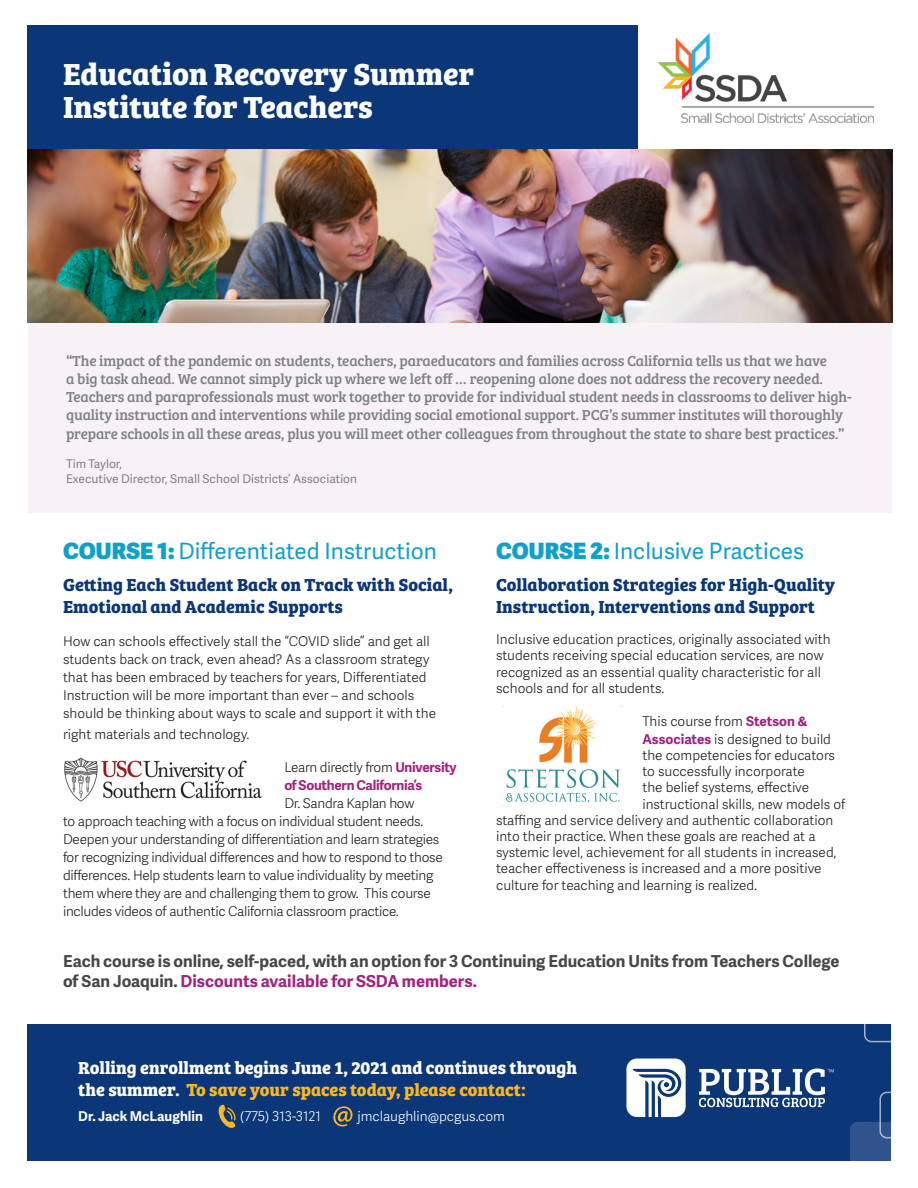
<style>
.page{position:relative;width:918px;height:1188px;background:#fff}
.page>*{position:absolute;margin:0;border:0;box-sizing:border-box;transform-origin:0 0}
.t1{font:700 31.5px/33px "Bree Serif";color:#fff}
.t2{font:22.5px "Adelle Sans";color:#10a0ca}
.t3{font:700 18px/21.6px "Bree Serif";color:#0b3678}
.t4{font:700 18px/21.6px "Bree Serif";color:#fff}
.t5{font:700 16.5px/19.8px "Adelle Sans";color:#464748}
.t6{font:15px/18px "Bree Serif";letter-spacing:-.01em;color:#808285}
.t7{font:13.5px/18px "Adelle Sans Lt";color:#231f20}
.t8{font:13.5px "Adelle Sans Lt";letter-spacing:-.02em;color:#231f20}
.t9{font:13.5px "Adelle Sans Lt";color:#fff}
.t10{font:700 13.5px "Adelle Sans";letter-spacing:-.02em;color:#a12380}
.t11{font:700 13.5px "Adelle Sans";color:#fff}
.t12{font:12px "Adelle Sans";color:#808285}
.s1{font-family:"Adelle Sans Hv"}
.s2{font-family:"Adelle Sans";font-weight:700;color:#a12380}
.s3{color:#a12380}
.s4{color:#fab721}
</style>
<div class="page">
<div style="left:28px;top:322px;width:864px;height:191px;background:#f8f1f6"></div>
<div style="left:27px;top:1024px;width:864px;height:137px;background:#0b3678"></div>
<svg style="left:864px;top:1024px;width:27px;height:18px"></svg>
<svg style="left:879px;top:1092px;width:12px;height:30px"></svg>
<svg style="left:851px;top:1123px;width:57px;height:57px"></svg>
<div style="left:850px;top:1122px;width:59px;height:59px;border:2px solid #fff;border-radius:7px"></div>
<svg style="left:218px;top:1105px;width:18px;height:23px"></svg>
<svg style="left:333px;top:1106px;width:20px;height:20px"></svg>
<svg style="left:626px;top:1059px;width:60px;height:58px"></svg>
<svg style="left:699px;top:1068px;width:135px;height:39px"></svg>
<img style="left:502px;top:705px;width:121px;height:102px">
<img style="left:64px;top:757px;width:198px;height:45px">
<img style="left:27px;top:149px;width:865px;height:173px">
<div style="left:27px;top:26px;width:610px;height:123px;background:#0b3678"></div>
<img style="left:658px;top:34px;width:216px;height:89px">
<p class="t1" style="left:63px;top:55px;width:412px">Education Recovery Summer<br>Institute for Teachers</p>
<p class="t6" style="left:66px;top:351px;width:787px">“The impact of the pandemic on students, teachers, paraeducators and families across California tells us that we have<br>a big task ahead. We cannot simply pick up where we left off … reopening alone does not address the recovery needed.<br>Teachers and paraprofessionals must work together to provide for individual student needs in classrooms to deliver high&shy;quality instruction and interventions while providing social emotional support. PCG’s summer institutes will thoroughly</p>
<p class="t6" style="left:66px;top:424px;width:780px">prepare schools in all these areas, plus you will meet other colleagues from throughout the state to share best practices.”</p>
<p class="t12" style="left:66px;top:455px;width:58px">Tim Taylor,</p>
<p class="t12" style="left:66px;top:470px;width:293px">Executive Director, Small School Districts’ Association</p>
<p class="t2" style="left:63px;top:535px;width:375px"><span class="s1">COURSE 1:</span> Differentiated Instruction</p>
<p class="t3" style="left:63px;top:573px;width:392px">Getting Each Student Back on Track with Social,<br>Emotional and Academic Supports</p>
<p class="t7" style="left:63px;top:632px;width:375px">How can schools effectively stall the “COVID slide” and get all students back on track, even ahead? As a classroom strategy that has been embraced by teachers for years, Differentiated Instruction will be more important than ever – and schools should be thinking about ways to scale and support it with the</p>
<p class="t7" style="left:63px;top:725px;width:188px">right materials and technology.</p>
<p class="t8" style="left:284px;top:758px;width:174px">Learn directly from <span class="s2">University</span></p>
<p class="t10" style="left:284px;top:775px;width:139px">of Southern California’s</p>
<p class="t8" style="left:284px;top:794px;width:132px">Dr. Sandra Kaplan how</p>
<p class="t8" style="left:63px;top:812px;width:362px">to approach teaching with a focus on individual student needs.</p>
<p class="t8" style="left:63px;top:830px;width:378px">Deepen your understanding of differentiation and learn strategies</p>
<p class="t8" style="left:63px;top:848px;width:381px">for recognizing individual differences and how to respond to those</p>
<p class="t8" style="left:63px;top:866px;width:372px">differences. Help students learn to value individuality by meeting</p>
<p class="t8" style="left:63px;top:884px;width:369px">them where they are and challenging them to grow. This course</p>
<p class="t8" style="left:63px;top:902px;width:337px">includes videos of authentic California classroom practice.</p>
<p class="t2" style="left:496px;top:535px;width:309px"><span class="s1">COURSE 2:</span> Inclusive Practices</p>
<p class="t3" style="left:496px;top:573px;width:341px">Collaboration Strategies for High-Quality<br>Instruction, Interventions and Support</p>
<p class="t7" style="left:496px;top:631px;width:336px;line-height:16.2px">Inclusive education practices, originally associated with students receiving special education services, are now recognized as an essential quality characteristic for all schools and for all students.</p>
<p class="t7" style="left:642px;top:712px;width:190px">This course from <span class="s2">Stetson &amp;<br>Associates</span> is designed to build</p>
<p class="t7" style="left:642px;top:746px;width:194px">the competencies for educators</p>
<p class="t7" style="left:642px;top:762px;width:164px">to successfully incorporate</p>
<p class="t7" style="left:642px;top:778px;width:168px">the belief systems, effective</p>
<p class="t7" style="left:642px;top:794px;width:204px">instructional skills, new models of</p>
<p class="t7" style="left:496px;top:811px;width:339px">staffing and service delivery and authentic collaboration</p>
<p class="t7" style="left:496px;top:827px;width:321px">into their practice. When these goals are reached at a</p>
<p class="t7" style="left:496px;top:843px;width:342px">systemic level, achievement for all students in increased,</p>
<p class="t7" style="left:496px;top:859px;width:327px">teacher effectiveness is increased and a more positive</p>
<p class="t7" style="left:496px;top:875px;width:263px">culture for teaching and learning is realized.</p>
<p class="t5" style="left:63px;top:951px;width:778px">Each course is online, self-paced, with an option for 3 Continuing Education Units from Teachers College of San Joaquin. <span class="s3">Discounts available for SSDA members.</span></p>
<p class="t4" style="left:78px;top:1056px;width:500px">Rolling enrollment begins June 1, 2021 and continues through the summer. <span class="s4">To save your spaces today, please contact:</span></p>
<p class="t11" style="left:78px;top:1106px;width:126px">Dr. Jack McLaughlin</p>
<p class="t9" style="left:240px;top:1106px;width:82px">(775) 313-3121</p>
<p class="t9" style="left:358px;top:1106px;width:149px">jmclaughlin@pcgus.com</p>
</div>
